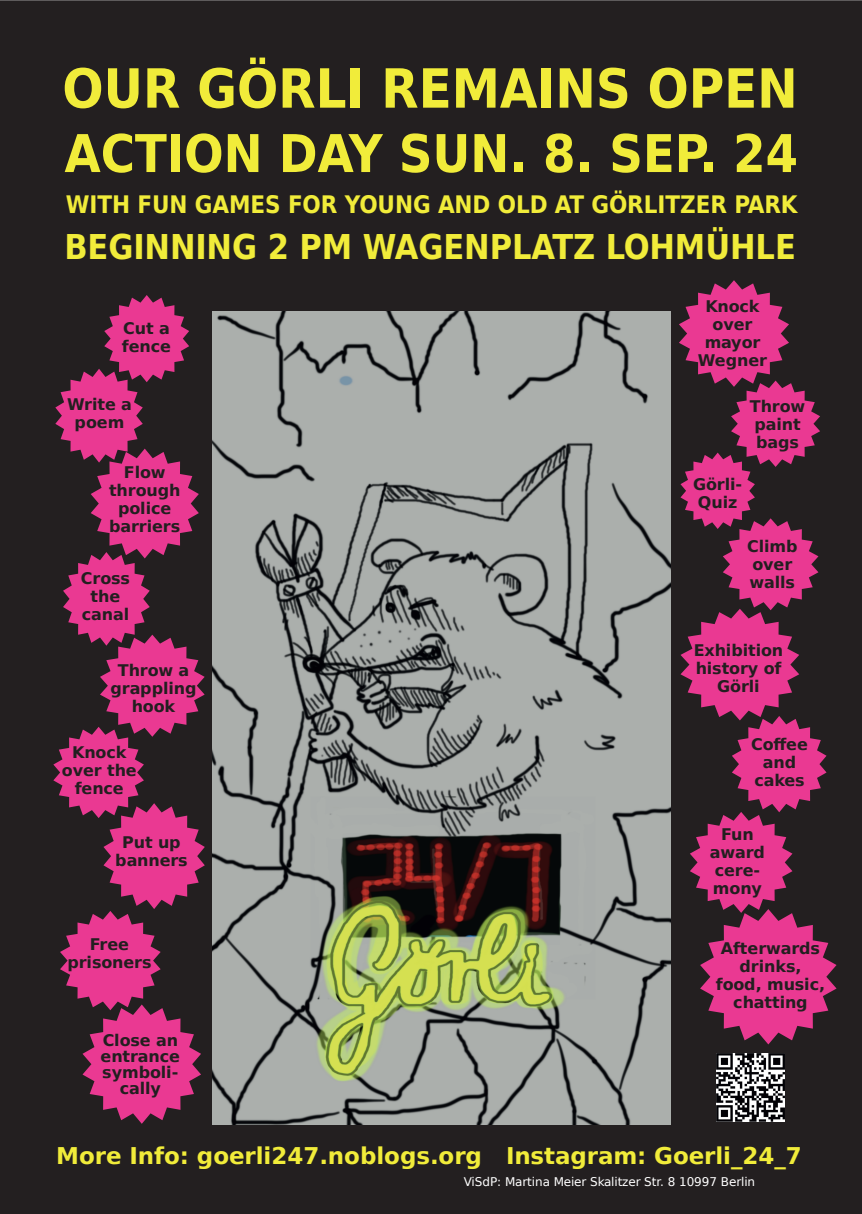
<style>
.page{position:relative;width:862px;height:1214px;background:#fff}
.page>*{position:absolute;margin:0;border:0;box-sizing:border-box;transform-origin:0 0}
.t1{font:700 54px "DejaVu Sans Condensed";color:#f1ec3a}
.t2{font:700 52px "DejaVu Sans Condensed";color:#f1ec3a}
.t3{font:700 34px "DejaVu Sans Condensed";letter-spacing:-.005em;color:#f1ec3a}
.t4{font:700 24px "DejaVu Sans Condensed";letter-spacing:-.005em;color:#f1ec3a}
.t5{font:700 23px "DejaVu Sans";letter-spacing:-.005em;color:#f1ec3a}
.t6{font:700 16px/18px "DejaVu Sans";letter-spacing:-.005em;color:#231f20;text-align:center}
.t7{font:12px "DejaVu Sans";letter-spacing:-.01em;color:#fff}
</style>
<div class="page">
<div style="left:0;top:0;width:862px;height:1213px;background:#231f20"></div>
<img style="left:212px;top:311px;width:458px;height:813px">
<svg style="left:53px;top:295px;width:152px;height:828px;background:#812b55"></svg>
<img style="left:716px;top:1052px;width:68px;height:69px">
<svg style="left:679px;top:280px;width:157px;height:764px;background:#802b55"></svg>
<h1 class="t1" style="left:62px;top:57px;width:737px">OUR GÖRLI REMAINS OPEN</h1>
<h2 class="t2" style="left:64px;top:124px;width:735px">ACTION DAY SUN. 8. SEP. 24</h2>
<h3 class="t4" style="left:66px;top:190px;width:733px">WITH FUN GAMES FOR YOUNG AND OLD AT GÖRLITZER PARK</h3>
<h3 class="t3" style="left:64px;top:227px;width:733px">BEGINNING 2 PM WAGENPLATZ LOHMÜHLE</h3>
<p class="t6" style="left:122px;top:319px;width:51px;text-align:left">Cut a fence</p>
<p class="t6" style="left:67px;top:395px;width:66px">Write a poem</p>
<p class="t6" style="left:109px;top:463px;width:73px">Flow through police barriers</p>
<p class="t6" style="left:81px;top:569px;width:51px">Cross the canal</p>
<p class="t6" style="left:110px;top:661px;width:88px">Throw a grappling hook</p>
<p class="t6" style="left:62px;top:743px;width:76px">Knock over the fence</p>
<p class="t6" style="left:115px;top:833px;width:74px">Put up banners</p>
<p class="t6" style="left:67px;top:935px;width:86px">Free prisoners</p>
<p class="t6" style="left:101px;top:1032px;width:81px;line-height:16px">Close an entrance symboli&shy;cally</p>
<p class="t6" style="left:698px;top:297px;width:71px">Knock over mayor<br>Wegner</p>
<p class="t6" style="left:750px;top:397px;width:57px;text-align:left">Throw paint bags</p>
<p class="t6" style="left:693px;top:475px;width:51px;text-align:left">Görli-<br>Quiz</p>
<p class="t6" style="left:747px;top:537px;width:52px;text-align:left">Climb over walls</p>
<p class="t6" style="left:694px;top:641px;width:91px">Exhibition history of<br>Görli</p>
<p class="t6" style="left:751px;top:735px;width:58px">Coffee and cakes</p>
<p class="t6" style="left:710px;top:825px;width:57px">Fun award cere&shy;mony</p>
<p class="t6" style="left:716px;top:939px;width:111px">Afterwards drinks, food, music, chatting</p>
<h3 class="t5" style="left:56px;top:1142px;width:747px">More Info: goerli247.noblogs.org Instagram: Goerli_24_7</h3>
<p class="t7" style="left:464px;top:1174px;width:293px">ViSdP: Martina Meier Skalitzer Str. 8 10997 Berlin</p>
</div>
